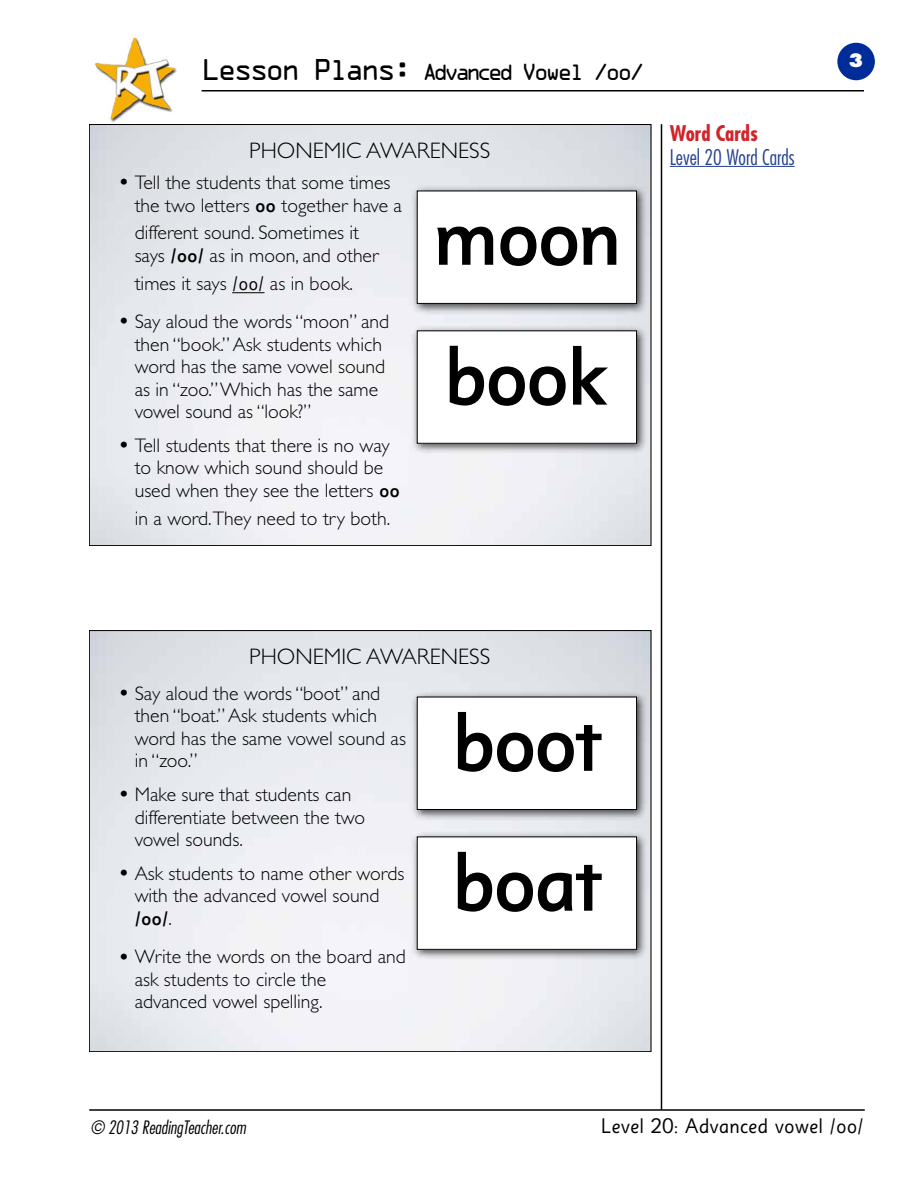
<style>
.page{position:relative;width:918px;height:1188px;background:#fff}
.page>*{position:absolute;margin:0;border:0;box-sizing:border-box;transform-origin:0 0}
.t1{font:500 84.3px/139.8px "Sassoon Sans US Md";letter-spacing:-.05em;color:#000}
.t2{font:300 22.5px "Gill Sans";color:#000}
.t3{font:21px "OCRA";letter-spacing:-.2em;color:#000}
.t4{font:21px "Sassoon Sans US Rg";color:#000}
.t5{font:300 condensed 21px "Futura";color:#25408f}
.t6{font:700 condensed 21px "Futura";color:#d2232a}
.t7{font:300 19.65px/22.5px "Gill Sans";color:#000}
.t8{font:500 19.65px "Sassoon Sans US Md";color:#000}
.t9{font:italic 300 condensed 18px "Futura";color:#000}
.t10{font:800 18px "Futura";color:#fff}
.s1{font-size:27px}
.s2{font-size:24.6px}
.s3{font-family:"Sassoon Sans US Md";font-weight:500}
.s4{font-family:"Sassoon Sans US Rg";font-weight:400}
.s5{font-family:"Gill Sans";font-weight:300}
</style>
<div class="page">
<div style="left:837px;top:43px;width:38px;height:37px;background:#002c99;border-radius:50%"></div>
<hr style="left:202px;top:90px;width:662px;height:2px;background:#000">
<hr style="left:661px;top:124px;width:1px;height:986px;background:#000">
<hr style="left:89px;top:1109px;width:776px;height:2px;background:#000">
<img style="left:95px;top:38px;width:82px;height:85px">
<hr style="left:232px;top:292px;width:33px;height:1px;background:#000">
<img style="left:411px;top:185px;width:237px;height:130px">
<div style="left:417px;top:191px;width:220px;height:112px;background:#fff"></div>
<div style="left:417px;top:191px;width:220px;height:113px;border:1px solid #000"></div>
<img style="left:411px;top:324px;width:237px;height:131px">
<div style="left:417px;top:331px;width:220px;height:112px;background:#fff"></div>
<div style="left:417px;top:330px;width:220px;height:114px;border:1px solid #000"></div>
<img style="left:411px;top:691px;width:237px;height:130px">
<div style="left:417px;top:697px;width:220px;height:112px;background:#fff"></div>
<div style="left:417px;top:697px;width:220px;height:113px;border:1px solid #000"></div>
<img style="left:411px;top:830px;width:237px;height:131px">
<div style="left:417px;top:837px;width:220px;height:112px;background:#fff"></div>
<div style="left:417px;top:837px;width:220px;height:113px;border:1px solid #000"></div>
<hr style="left:670px;top:166px;width:125px;height:1px;background:#25408f">
<p class="t3" style="left:202px;top:63px;width:444px"><span class="s1">Lesson Plans:</span> Advanced Vowel /oo/</p>
<p class="t10" style="left:849px;top:49px;width:16px">3</p>
<p class="t2" style="left:249px;top:138px;width:242px">PHONEMIC AWARENESS</p>
<p class="t7" style="left:135px;top:171px;width:269px;line-height:23.2px;text-indent:-17px"><span class="s2">•</span> Tell the students that some times the two letters <span class="s3">oo</span> together have a</p>
<p class="t7" style="left:135px;top:221px;width:245px;line-height:23.2px">different sound. Sometimes it says <span class="s3">/oo/</span> as in moon, and other</p>
<p class="t7" style="left:135px;top:272px;width:220px">times it says <span class="s4">/oo/</span> as in book.</p>
<p class="t7" style="left:135px;top:310px;width:256px;text-indent:-17px"><span class="s2">•</span> Say aloud the words “moon” and then “book.” Ask students which word has the same vowel sound as in “zoo.” Which has the same vowel sound as “look?”</p>
<p class="t7" style="left:135px;top:434px;width:267px;text-indent:-17px"><span class="s2">•</span> Tell students that there is no way to know which sound should be used when they see the letters <span class="s3">oo</span></p>
<p class="t7" style="left:135px;top:507px;width:257px">in a word.They need to try both.</p>
<h1 class="t1" style="left:432px;top:170px;width:192px">moon book</h1>
<p class="t2" style="left:249px;top:644px;width:242px">PHONEMIC AWARENESS</p>
<p class="t7" style="left:135px;top:682px;width:273px;text-indent:-17px"><span class="s2">•</span> Say aloud the words “boot” and then “boat.” Ask students which word has the same vowel sound as in “zoo.”</p>
<p class="t7" style="left:135px;top:783px;width:232px;text-indent:-17px"><span class="s2">•</span> Make sure that students can differentiate between the two vowel sounds.</p>
<p class="t7" style="left:118px;top:862px;width:288px;text-align:center"><span class="s2">•</span> Ask students to name other words with the advanced vowel sound</p>
<p class="t8" style="left:135px;top:908px;width:39px">/oo/<span class="s5">.</span></p>
<p class="t7" style="left:135px;top:946px;width:273px;text-indent:-17px"><span class="s2">•</span> Write the words on the board and ask students to circle the<br>advanced vowel spelling.</p>
<h1 class="t1" style="left:452px;top:676px;width:154px">boot boat</h1>
<p class="t6" style="left:670px;top:120px;width:90px">Word Cards</p>
<p class="t5" style="left:670px;top:144px;width:126px">Level 20 Word Cards</p>
<p class="t9" style="left:90px;top:1116px;width:157px">© 2013 ReadingTeacher.com</p>
<p class="t4" style="left:601px;top:1115px;width:264px">Level 20: Advanced vowel /oo/</p>
</div>
